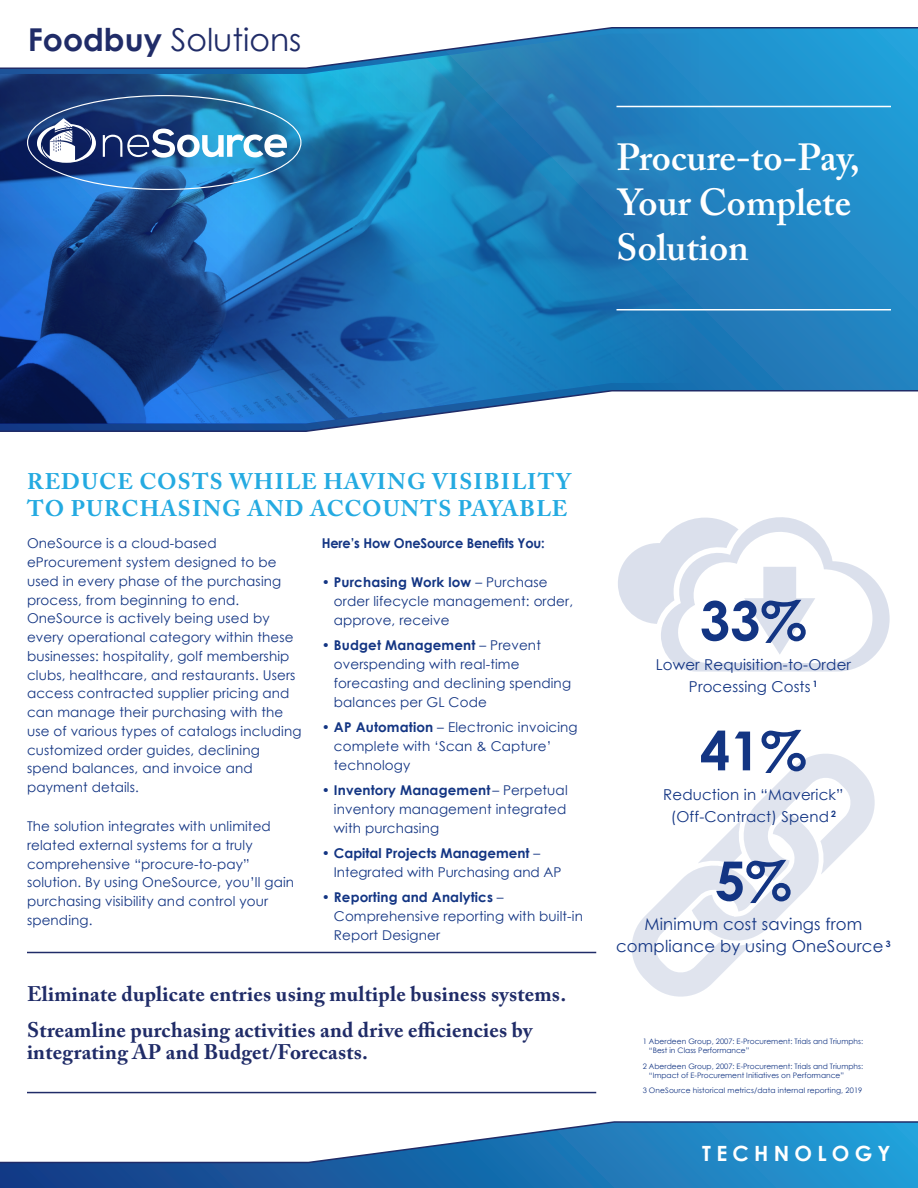
<style>
.page{position:relative;width:918px;height:1188px;background:#fff}
.page>*{position:absolute;margin:0;border:0;box-sizing:border-box;transform-origin:0 0}
.t1{font:700 54px "Century Gothic";color:#133583}
.t2{font:600 37.5px/45px "Adobe Caslon Pro";color:#fff}
.t3{font:31.5px "Century Gothic";color:#202c68}
.t4{font:700 22.5px/27px "Adobe Caslon Pro";letter-spacing:.055em;color:#24aae1}
.t5{font:700 21px/36px "Adobe Caslon Pro";letter-spacing:.01em;color:#202c68}
.t6{font:700 21px "Century Gothic";letter-spacing:.25em;color:#fff}
.t7{font:16.5px/22.5px "Century Gothic";letter-spacing:.01em;color:#133583;text-align:center}
.t8{font:15px/22.5px "Century Gothic";letter-spacing:.01em;color:#133583;text-align:center}
.t9{font:13.5px/18.8px "Century Gothic";letter-spacing:.01em;color:#133583}
.t10{font:700 13.5px "Century Gothic";letter-spacing:-.01em;color:#133583;scale:.96 1}
.t11{font:7.5px/9px "Century Gothic";color:#133583}
.s1{font-weight:700}
</style>
<div class="page">
<svg style="left:632px;top:754px;width:243px;height:243px"></svg>
<svg style="left:618px;top:517px;width:272px;height:155px"></svg>
<svg style="left:0;top:27px;width:918px;height:405px"></svg>
<svg style="left:807px;top:33px;width:111px;height:390px;background:#3397ce"></svg>
<img style="left:0;top:33px;width:807px;height:390px">
<svg style="left:0;top:1121px;width:918px;height:67px"></svg>
<hr style="left:616px;top:106px;width:275px;height:1px;background:#fff">
<hr style="left:616px;top:309px;width:275px;height:1px;background:#fff">
<svg style="left:27px;top:95px;width:274px;height:95px;background:#3b71a5"></svg>
<hr style="left:27px;top:952px;width:569px;height:1px;background:#202c68">
<hr style="left:27px;top:1092px;width:569px;height:1px;background:#202c68">
<h3 class="t3" style="left:28px;top:17px;width:275px"><span class="s1">Foodbuy</span> Solutions</h3>
<h2 class="t2" style="left:616px;top:134px;width:245px">Procure-to-Pay,<br>Your Complete<br>Solution</h2>
<h3 class="t4" style="left:27px;top:468px;width:545px">REDUCE COSTS WHILE HAVING VISIBILITY<br>TO PURCHASING AND ACCOUNTS PAYABLE</h3>
<p class="t9" style="left:27px;top:534px;width:276px">OneSource is a cloud-based eProcurement system designed to be used in every phase of the purchasing process, from beginning to end.<br>OneSource is actively being used by every operational category within these businesses: hospitality, golf membership clubs, healthcare, and restaurants. Users access contracted supplier pricing and can manage their purchasing with the use of various types of catalogs including customized order guides, declining spend balances, and invoice and payment details.</p>
<p class="t9" style="left:27px;top:817px;width:269px">The solution integrates with unlimited related external systems for a truly comprehensive “procure-to-pay” solution. By using OneSource, you’ll gain purchasing visibility and control your spending.</p>
<p class="t10" style="left:322px;top:533px;width:234px">Here’s How OneSource Benefits You:</p>
<p class="t9" style="left:334px;top:573px;width:241px;text-indent:-12px">• <span class="s1">Purchasing Work low</span> – Purchase order lifecycle management: order, approve, receive</p>
<p class="t9" style="left:334px;top:636px;width:239px;text-indent:-12px">• <span class="s1">Budget Management</span> – Prevent overspending with real-time forecasting and declining spending balances per GL Code</p>
<p class="t9" style="left:334px;top:718px;width:245px;text-indent:-12px">• <span class="s1">AP Automation</span> – Electronic invoicing complete with ‘Scan &amp; Capture’ technology</p>
<p class="t9" style="left:334px;top:781px;width:235px;text-align:justify;text-indent:-12px">• <span class="s1">Inventory Management</span> – Perpetual inventory management integrated with purchasing</p>
<p class="t9" style="left:334px;top:844px;width:229px;text-indent:-12px">• <span class="s1">Capital Projects Management</span> –<br>Integrated with Purchasing and AP</p>
<p class="t9" style="left:334px;top:888px;width:251px;text-indent:-12px">• <span class="s1">Reporting and Analytics</span> –<br>Comprehensive reporting with built-in<br>Report Designer</p>
<h1 class="t1" style="left:700px;top:580px;width:108px">33%</h1>
<p class="t8" style="left:656px;top:653px;width:197px">Lower Requisition-to-Order<br>Processing Costs <sup>1</sup></p>
<h1 class="t1" style="left:700px;top:710px;width:108px">41%</h1>
<p class="t8" style="left:663px;top:783px;width:182px">Reduction in “Maverick” (Off-Contract) Spend <sup>2</sup></p>
<h1 class="t1" style="left:715px;top:840px;width:78px">5%</h1>
<p class="t7" style="left:616px;top:912px;width:276px">Minimum cost savings from compliance by using OneSource <sup>3</sup></p>
<h3 class="t5" style="left:27px;top:976px;width:541px">Eliminate duplicate entries using multiple business systems.<br>Streamline purchasing activities and drive efficiencies by</h3>
<h3 class="t5" style="left:27px;top:1034px;width:343px">integrating AP and Budget/Forecasts.</h3>
<p class="t11" style="left:649px;top:1036px;width:216px;text-indent:-6px">1 Aberdeen Group, 2007: E-Procurement: Trials and Triumphs: “Best in Class Performance”</p>
<p class="t11" style="left:649px;top:1061px;width:216px;text-indent:-6px">2 Aberdeen Group, 2007: E-Procurement: Trials and Triumphs: “Impact of E-Procurement Initiatives on Performance”</p>
<p class="t11" style="left:643px;top:1086px;width:221px">3 OneSource historical metrics/data internal reporting, 2019</p>
<h3 class="t6" style="left:702px;top:1137px;width:190px">TECHNOLOGY</h3>
</div>
